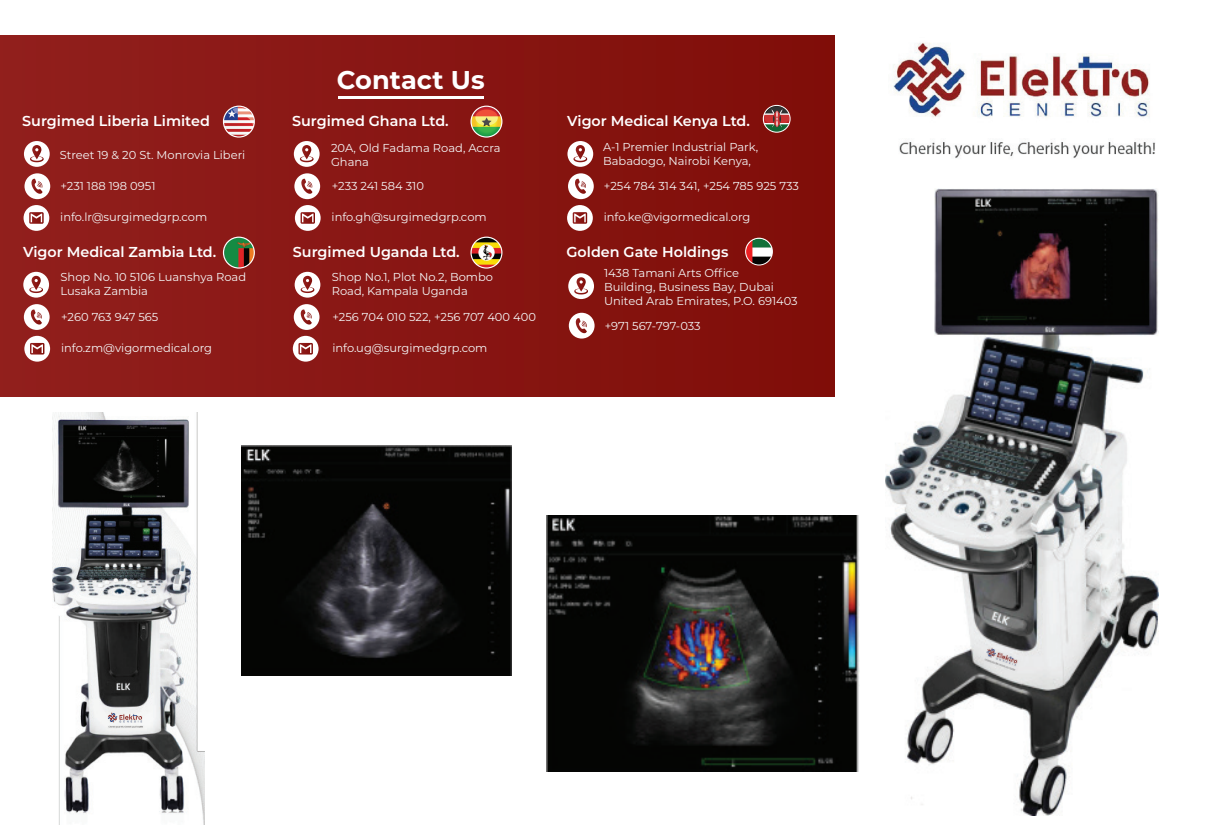
<style>
.page{position:relative;width:1208px;height:825px;background:#fff}
.page>*{position:absolute;margin:0;border:0;box-sizing:border-box;transform-origin:0 0}
.t1{font:700 25.6px "Montserrat";color:#fff}
.t2{font:600 14.4px "Montserrat";color:#fff}
.t3{font:11.5px/13.8px "Montserrat";color:#f5f7f7}
</style>
<div class="page">
<img style="left:893px;top:42px;width:262px;height:117px">
<div style="left:0;top:36px;width:834px;height:361px;background:#881614"></div>
<hr style="left:338px;top:96px;width:146px;height:2px;background:#fff">
<div style="left:24px;top:205px;width:25px;height:26px;background:#fff;border-radius:50%"></div>
<svg style="left:29px;top:212px;width:15px;height:12px"></svg>
<div style="left:24px;top:173px;width:26px;height:26px;background:#fff;border-radius:50%"></div>
<svg style="left:31px;top:178px;width:12px;height:16px"></svg>
<div style="left:24px;top:141px;width:26px;height:26px;background:#fff;border-radius:50%"></div>
<svg style="left:30px;top:145px;width:14px;height:17px"></svg>
<svg style="left:24px;top:335px;width:26px;height:26px"></svg>
<svg style="left:30px;top:343px;width:14px;height:11px"></svg>
<div style="left:24px;top:304px;width:26px;height:26px;background:#fff;border-radius:50%"></div>
<svg style="left:31px;top:309px;width:11px;height:15px"></svg>
<div style="left:23px;top:272px;width:26px;height:25px;background:#fff;border-radius:50%"></div>
<svg style="left:29px;top:276px;width:14px;height:17px"></svg>
<div style="left:295px;top:205px;width:25px;height:26px;background:#fff;border-radius:50%"></div>
<svg style="left:300px;top:212px;width:15px;height:12px"></svg>
<div style="left:294px;top:173px;width:26px;height:26px;background:#fff;border-radius:50%"></div>
<svg style="left:301px;top:178px;width:11px;height:16px"></svg>
<div style="left:294px;top:141px;width:25px;height:26px;background:#fff;border-radius:50%"></div>
<svg style="left:300px;top:145px;width:14px;height:17px"></svg>
<div style="left:293px;top:335px;width:25px;height:26px;background:#fff;border-radius:50%"></div>
<svg style="left:298px;top:343px;width:15px;height:11px"></svg>
<div style="left:294px;top:304px;width:25px;height:26px;background:#fff;border-radius:50%"></div>
<svg style="left:300px;top:309px;width:12px;height:15px"></svg>
<div style="left:294px;top:272px;width:26px;height:25px;background:#fff;border-radius:50%"></div>
<svg style="left:300px;top:276px;width:14px;height:17px"></svg>
<div style="left:567px;top:205px;width:25px;height:26px;background:#fff;border-radius:50%"></div>
<svg style="left:572px;top:212px;width:15px;height:12px"></svg>
<div style="left:568px;top:173px;width:25px;height:26px;background:#fff;border-radius:50%"></div>
<svg style="left:575px;top:178px;width:11px;height:16px"></svg>
<div style="left:567px;top:141px;width:26px;height:26px;background:#fff;border-radius:50%"></div>
<svg style="left:573px;top:145px;width:14px;height:17px"></svg>
<div style="left:568px;top:312px;width:26px;height:26px;background:#fff;border-radius:50%"></div>
<svg style="left:575px;top:318px;width:11px;height:15px"></svg>
<div style="left:568px;top:273px;width:26px;height:26px;background:#fff;border-radius:50%"></div>
<svg style="left:574px;top:277px;width:14px;height:17px"></svg>
<svg style="left:223px;top:105px;width:32px;height:32px"></svg>
<img style="left:224px;top:107px;width:30px;height:29px;border-radius:15px">
<svg style="left:223px;top:236px;width:32px;height:32px"></svg>
<img style="left:224px;top:238px;width:30px;height:29px;border-radius:15px">
<svg style="left:470px;top:105px;width:32px;height:32px"></svg>
<img style="left:471px;top:107px;width:30px;height:29px;border-radius:15px">
<svg style="left:470px;top:236px;width:32px;height:32px"></svg>
<img style="left:471px;top:238px;width:30px;height:29px;border-radius:15px">
<svg style="left:762px;top:105px;width:28px;height:28px"></svg>
<img style="left:763px;top:106px;width:26px;height:26px;border-radius:13px">
<svg style="left:745px;top:237px;width:27px;height:28px"></svg>
<img style="left:746px;top:238px;width:25px;height:26px;border-radius:13px">
<img style="left:885px;top:188px;width:272px;height:626px">
<img style="left:53px;top:412px;width:152px;height:412px">
<img style="left:241px;top:445px;width:270px;height:230px">
<img style="left:547px;top:515px;width:312px;height:255px">
<img style="left:107px;top:711px;width:37px;height:17px">
<img style="left:982px;top:645px;width:39px;height:28px">
<h1 class="t1" style="left:337px;top:61px;width:149px">Contact Us</h1>
<p class="t2" style="left:22px;top:111px;width:189px">Surgimed Liberia Limited</p>
<p class="t2" style="left:292px;top:111px;width:158px">Surgimed Ghana Ltd.</p>
<p class="t2" style="left:567px;top:111px;width:184px">Vigor Medical Kenya Ltd.</p>
<p class="t3" style="left:60px;top:147px;width:187px">Street 19 &amp; 20 St. Monrovia Liberi</p>
<p class="t3" style="left:331px;top:141px;width:171px">20A, Old Fadama Road, Accra<br>Ghana</p>
<p class="t3" style="left:603px;top:140px;width:156px">A-1 Premier Industrial Park,<br>Babadogo, Nairobi Kenya,</p>
<p class="t3" style="left:60px;top:179px;width:97px">+231 188 198 0951</p>
<p class="t3" style="left:331px;top:179px;width:94px">+233 241 584 310</p>
<p class="t3" style="left:603px;top:179px;width:196px">+254 784 314 341, +254 785 925 733</p>
<p class="t3" style="left:60px;top:209px;width:148px">info.lr@surgimedgrp.com</p>
<p class="t3" style="left:331px;top:209px;width:157px">info.gh@surgimedgrp.com</p>
<p class="t3" style="left:603px;top:209px;width:148px">info.ke@vigormedical.org</p>
<p class="t2" style="left:23px;top:242px;width:195px">Vigor Medical Zambia Ltd.</p>
<p class="t2" style="left:293px;top:242px;width:168px">Surgimed Uganda Ltd.</p>
<p class="t2" style="left:566px;top:242px;width:163px">Golden Gate Holdings</p>
<p class="t3" style="left:60px;top:269px;width:187px">Shop No. 10 5106 Luanshya Road<br>Lusaka Zambia</p>
<p class="t3" style="left:332px;top:269px;width:163px">Shop No.1, Plot No.2, Bombo<br>Road, Kampala Uganda</p>
<p class="t3" style="left:604px;top:265px;width:195px">1438 Tamani Arts Office<br>Building, Business Bay, Dubai<br>United Arab Emirates, P.O. 691403</p>
<p class="t3" style="left:61px;top:309px;width:99px">+260 763 947 565</p>
<p class="t3" style="left:332px;top:309px;width:205px">+256 704 010 522, +256 707 400 400</p>
<p class="t3" style="left:604px;top:318px;width:98px">+971 567-797-033</p>
<p class="t3" style="left:61px;top:340px;width:152px">info.zm@vigormedical.org</p>
<p class="t3" style="left:332px;top:340px;width:156px">info.ug@surgimedgrp.com</p>
</div>
